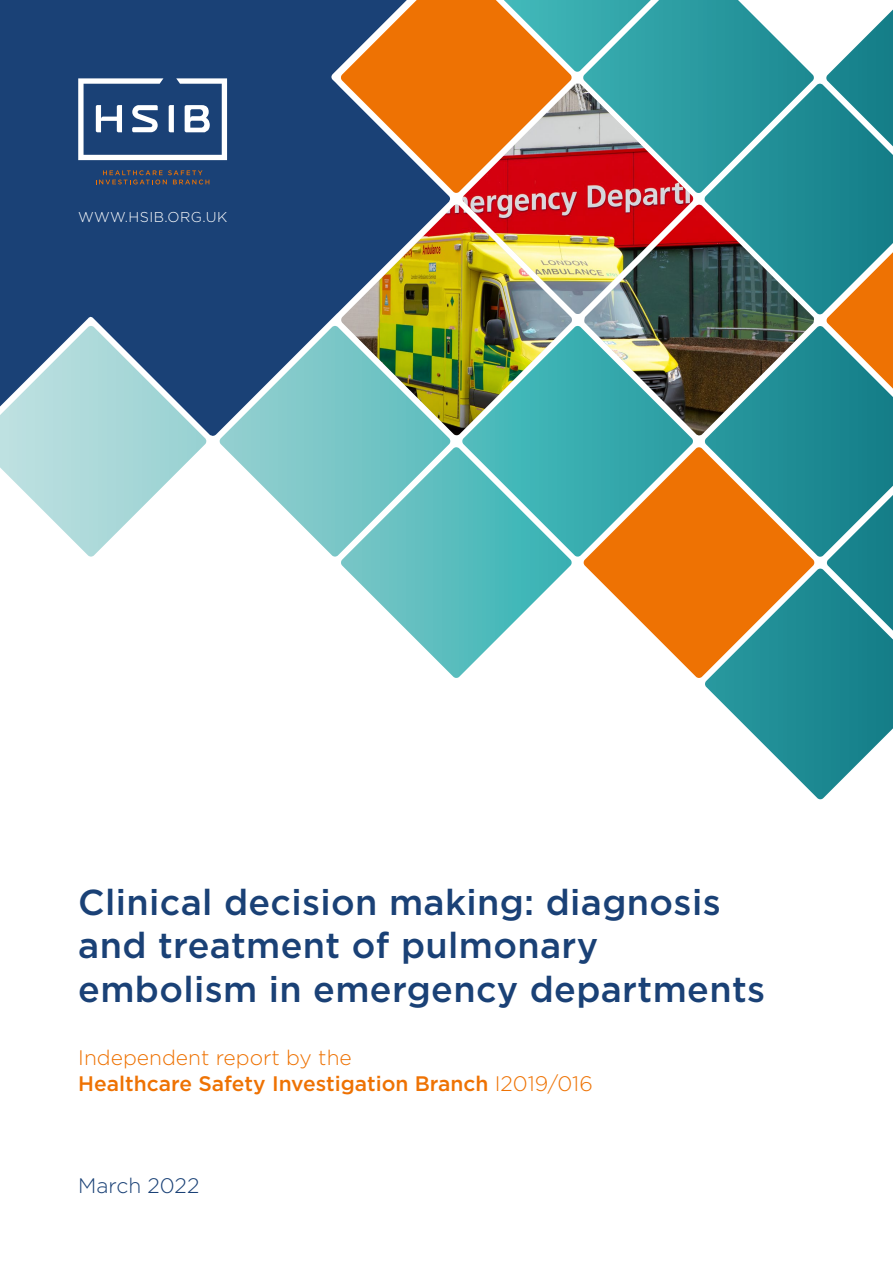
<style>
.page{position:relative;width:893px;height:1263px;background:#fff}
.page>*{position:absolute;margin:0;border:0;box-sizing:border-box;transform-origin:0 0}
.t1{font:500 36px/43.2px "Gotham";letter-spacing:.01em;color:#1a4176}
.t2{font:500 21px/25.2px "Gotham";color:#ee7203}
.t3{font:300 21px "Gotham";color:#1a4176}
.t4{font:300 14.25px "Gotham";letter-spacing:.03em;color:#fff}
.s1{font-weight:300}
</style>
<div class="page">
<div style="left:0;top:0;width:340px;height:436px;background:#1a4176"></div>
<svg style="left:0;top:326px;width:207px;height:231px"></svg>
<svg style="left:219px;top:326px;width:121px;height:231px"></svg>
<svg style="left:340px;top:0;width:553px;height:800px"></svg>
<svg style="left:583px;top:447px;width:232px;height:231px;fill:#ee7203"></svg>
<svg style="left:78px;top:78px;width:149px;height:82px"></svg>
<svg style="left:96px;top:170px;width:113px;height:14px;background:#404960"></svg>
<img style="left:341px;top:84px;width:474px;height:352px">
<p class="t4" style="left:78px;top:208px;width:151px">WWW.HSIB.ORG.UK</p>
<p class="t1" style="left:78px;top:880px;width:688px">Clinical decision making: diagnosis and treatment of pulmonary embolism in emergency departments</p>
<p class="t2" style="left:78px;top:1045px;width:516px"><span class="s1">Independent report by the<br></span>Healthcare Safety Investigation Branch <span class="s1">I2019/016</span></p>
<p class="t3" style="left:78px;top:1172px;width:123px">March 2022</p>
</div>
